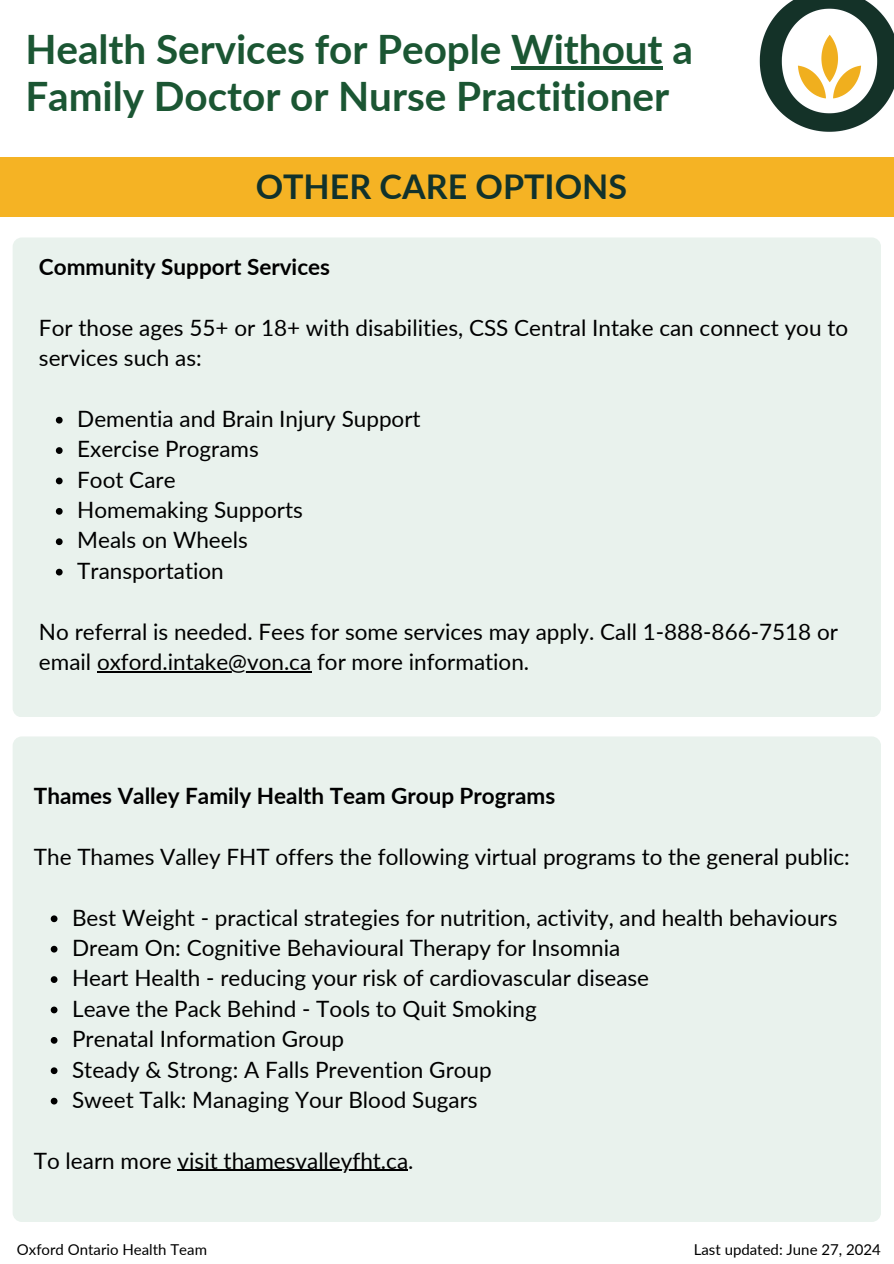
<style>
.page{position:relative;width:894px;height:1264px;background:#fff}
.page>*{position:absolute;margin:0;border:0;box-sizing:border-box;transform-origin:0 0}
.t1{font:700 40.5px/47.2px "Lato";color:#1b5633}
.t2{font:700 34.05px "Lato";color:#11322c}
.t3{font:22.5px/30.3px "Lato";color:#000}
.t4{font:700 22.5px "Lato";color:#000}
.t5{font:15px "Lato";color:#000}
</style>
<div class="page">
<div style="left:13px;top:237px;width:867px;height:480px;background:#e9f2ed;border-radius:9px"></div>
<div style="left:0;top:157px;width:893px;height:60px;background:#f5b324"></div>
<img style="left:759px;top:0;width:134px;height:132px">
<svg style="left:56px;top:417px;width:7px;height:6px"></svg>
<svg style="left:56px;top:447px;width:7px;height:7px"></svg>
<svg style="left:56px;top:477px;width:7px;height:7px"></svg>
<svg style="left:56px;top:508px;width:7px;height:6px"></svg>
<svg style="left:56px;top:538px;width:7px;height:7px"></svg>
<svg style="left:56px;top:568px;width:7px;height:7px"></svg>
<hr style="left:97px;top:671px;width:214px;height:1px;background:#000">
<hr style="left:511px;top:66px;width:151px;height:4px;background:#1b5633">
<div style="left:13px;top:736px;width:867px;height:485px;background:#e9f2ed;border-radius:9px"></div>
<svg style="left:51px;top:915px;width:6px;height:7px"></svg>
<svg style="left:51px;top:945px;width:6px;height:7px"></svg>
<svg style="left:51px;top:976px;width:6px;height:6px"></svg>
<svg style="left:51px;top:1006px;width:6px;height:7px"></svg>
<svg style="left:51px;top:1037px;width:6px;height:6px"></svg>
<svg style="left:51px;top:1067px;width:6px;height:7px"></svg>
<svg style="left:51px;top:1097px;width:6px;height:7px"></svg>
<hr style="left:177px;top:1169px;width:231px;height:1px;background:#000">
<h3 class="t1" style="left:25px;top:25px;width:669px">Health Services for People Without a<br>Family Doctor or Nurse Practitioner</h3>
<h4 class="t2" style="left:255px;top:166px;width:373px">OTHER CARE OPTIONS</h4>
<h1 class="t4" style="left:39px;top:253px;width:292px">Community Support Services</h1>
<h2 class="t3" style="left:39px;top:312px;width:810px">For those ages 55+ or 18+ with disabilities, CSS Central Intake can connect you to services such as:</h2>
<h3 class="t3" style="left:77px;top:403px;width:345px">Dementia and Brain Injury Support</h3>
<h4 class="t3" style="left:77px;top:433px;width:183px">Exercise Programs</h4>
<p class="t3" style="left:77px;top:464px;width:100px">Foot Care</p>
<p class="t3" style="left:77px;top:494px;width:227px">Homemaking Supports</p>
<p class="t3" style="left:77px;top:524px;width:172px">Meals on Wheels</p>
<p class="t3" style="left:77px;top:555px;width:148px">Transportation</p>
<p class="t3" style="left:39px;top:615px;width:800px">No referral is needed. Fees for some services may apply. Call 1-888-866-7518 or email oxford.intake@von.ca for more information.</p>
<p class="t4" style="left:34px;top:781px;width:523px">Thames Valley Family Health Team Group Programs</p>
<p class="t3" style="left:34px;top:840px;width:817px">The Thames Valley FHT offers the following virtual programs to the general public:</p>
<p class="t3" style="left:72px;top:901px;width:766px">Best Weight - practical strategies for nutrition, activity, and health behaviours</p>
<p class="t3" style="left:72px;top:932px;width:549px">Dream On: Cognitive Behavioural Therapy for Insomnia</p>
<p class="t3" style="left:72px;top:962px;width:578px">Heart Health - reducing your risk of cardiovascular disease</p>
<p class="t3" style="left:72px;top:992px;width:466px">Leave the Pack Behind - Tools to Quit Smoking</p>
<p class="t3" style="left:72px;top:1023px;width:273px">Prenatal Information Group</p>
<h4 class="t3" style="left:72px;top:1053px;width:421px">Steady &amp; Strong: A Falls Prevention Group</h4>
<p class="t3" style="left:72px;top:1083px;width:407px">Sweet Talk: Managing Your Blood Sugars</p>
<p class="t3" style="left:34px;top:1144px;width:381px">To learn more visit thamesvalleyfht.ca.</p>
<h4 class="t5" style="left:17px;top:1240px;width:191px">Oxford Ontario Health Team</h4>
<p class="t5" style="left:693px;top:1240px;width:188px">Last updated: June 27, 2024</p>
</div>
